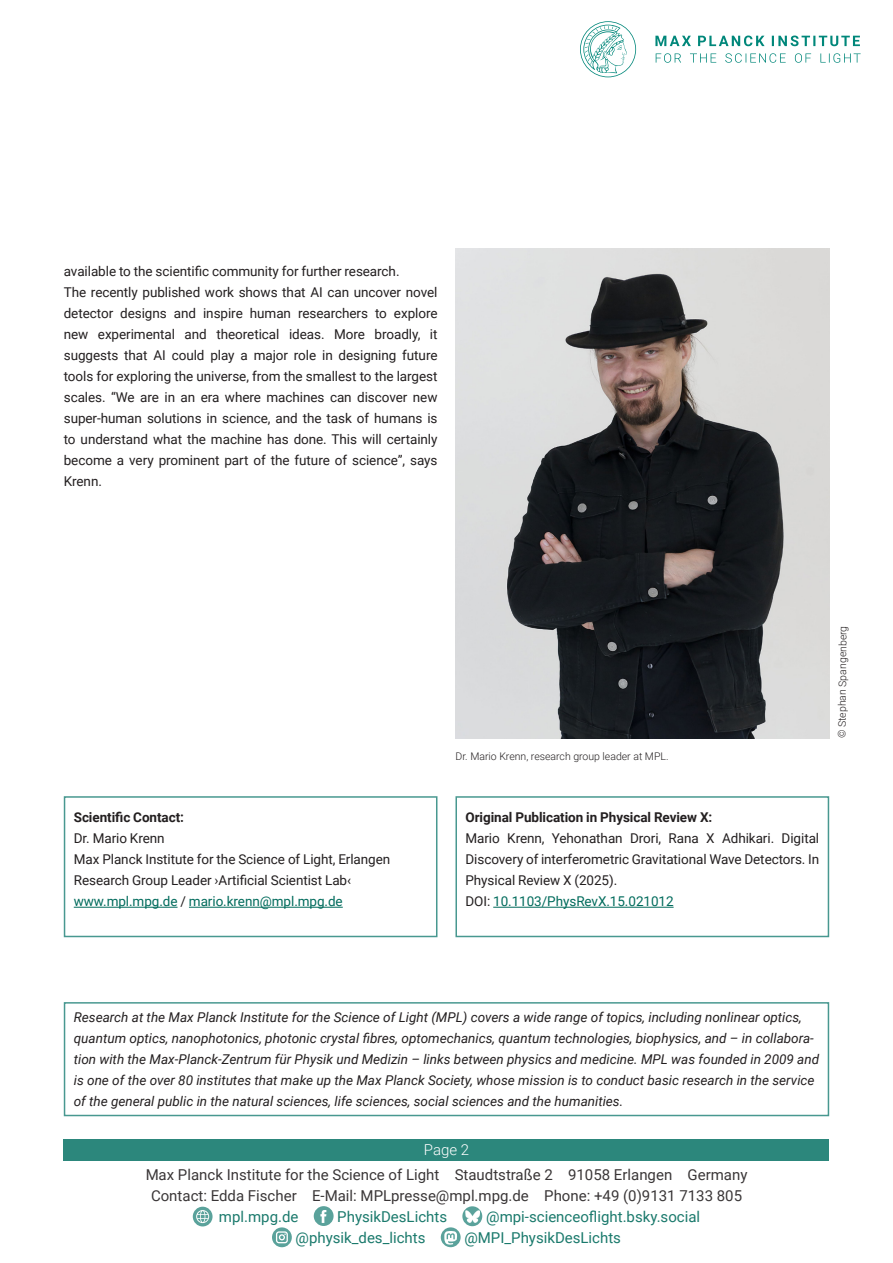
<style>
.page{position:relative;width:893px;height:1263px;background:#fff}
.page>*{position:absolute;margin:0;border:0;box-sizing:border-box;transform-origin:0 0}
.t1{font:15px/21px "Roboto";color:#231f20;text-align:center}
.t2{font:15px "Roboto";color:#006b5c}
.t3{font:300 15px "Roboto";color:#fff}
.Text_PM{font:13.5px/21px "Roboto";letter-spacing:-.005em;color:#231f20;text-align:justify}
.t4{font:italic 13.5px/21px "Roboto";color:#231f20}
.Text_PM-2{font:700 13.5px/21px "Roboto";letter-spacing:-.005em;color:#231f20}
.Text_PM-3{font:13.5px "Roboto";letter-spacing:-.005em;color:#006b5c}
.BU_de{font:300 10.5px "Roboto";color:#231f20}
.s1{font-weight:400}
.s2{color:#231f20}
</style>
<div class="page">
<div style="left:64px;top:1139px;width:765px;height:21px;background:#2c877c"></div>
<svg style="left:193px;top:1207px;width:20px;height:19px"></svg>
<svg style="left:196px;top:1210px;width:13px;height:13px"></svg>
<svg style="left:197px;top:1211px;width:11px;height:11px"></svg>
<svg style="left:314px;top:1206px;width:20px;height:20px"></svg>
<svg style="left:462px;top:1206px;width:20px;height:20px"></svg>
<svg style="left:466px;top:1211px;width:13px;height:12px"></svg>
<svg style="left:272px;top:1227px;width:20px;height:20px"></svg>
<svg style="left:441px;top:1227px;width:20px;height:20px"></svg>
<svg style="left:444px;top:1231px;width:13px;height:14px"></svg>
<svg style="left:580px;top:21px;width:56px;height:56px"></svg>
<svg style="left:656px;top:53px;width:205px;height:10px"></svg>
<svg style="left:655px;top:36px;width:205px;height:10px"></svg>
<div style="left:64px;top:1002px;width:765px;height:114px;border:2px solid #489890"></div>
<img style="left:455px;top:248px;width:374px;height:490px">
<hr style="left:74px;top:907px;width:104px;height:1px;background:#006b5c">
<hr style="left:189px;top:907px;width:154px;height:1px;background:#006b5c">
<div style="left:64px;top:796px;width:373px;height:141px;border:2px solid #489890"></div>
<hr style="left:493px;top:907px;width:181px;height:1px;background:#006b5c">
<div style="left:455px;top:796px;width:374px;height:141px;border:2px solid #489890"></div>
<p class="Text_PM" style="left:64px;top:260px;width:337px">available to the scientific community for further research.</p>
<p class="Text_PM" style="left:64px;top:281px;width:375px">The recently published work shows that AI can uncover novel detector designs and inspire human researchers to explore new experimental and theoretical ideas. More broadly, it suggests that AI could play a major role in designing future tools for exploring the universe, from the smallest to the largest scales. “We are in an era where machines can discover new super-human solutions in science, and the task of humans is to understand what the machine has done. This will certainly become a very prominent part of the future of science”, says Krenn.</p>
<p class="Text_PM-2" style="left:74px;top:806px;width:112px">Scientific Contact:<br><span class="s1">Dr. Mario Krenn</span></p>
<p class="Text_PM" style="left:74px;top:848px;width:318px">Max Planck Institute for the Science of Light, Erlangen</p>
<p class="Text_PM" style="left:74px;top:869px;width:279px">Research Group Leader ›Artificial Scientist Lab‹</p>
<p class="Text_PM-3" style="left:74px;top:892px;width:270px">www.mpl.mpg.de <span class="s2">/</span> mario.krenn@mpl.mpg.de</p>
<p class="BU_de" style="left:455px;top:748px;width:214px">Dr. Mario Krenn, research group leader at MPL.</p>
<p class="BU_de" style="left:834px;top:738px;width:114px;rotate:-89deg">© Stephan Spangenberg</p>
<p class="Text_PM-2" style="left:465px;top:806px;width:248px">Original Publication in Physical Review X:</p>
<p class="Text_PM" style="left:465px;top:827px;width:355px">Mario Krenn, Yehonathan Drori, Rana X Adhikari. Digital Discovery of interferometric Gravitational Wave Detectors. In Physical Review X (2025).</p>
<p class="Text_PM-3" style="left:465px;top:892px;width:210px"><span class="s2">DOI:</span> 10.1103/PhysRevX.15.021012</p>
<p class="t4" style="left:74px;top:1006px;width:747px">Research at the Max Planck Institute for the Science of Light (MPL) covers a wide range of topics, including nonlinear optics, quantum optics, nanophotonics, photonic crystal fibres, optomechanics, quantum technologies, biophysics, and – in collabora&shy;tion with the Max-Planck-Zentrum für Physik und Medizin – links between physics and medicine. MPL was founded in 2009 and is one of the over 80 institutes that make up the Max Planck Society, whose mission is to conduct basic research in the service of the general public in the natural sciences, life sciences, social sciences and the humanities.</p>
<p class="t3" style="left:424px;top:1139px;width:47px">Page 2</p>
<p class="t1" style="left:146px;top:1163px;width:603px">Max Planck Institute for the Science of Light Staudtstraße 2 91058 Erlangen Germany<br>Contact: Edda Fischer E-Mail: MPLpresse@mpl.mpg.de Phone: +49 (0)9131 7133 805</p>
<p class="t2" style="left:219px;top:1206px;width:81px">mpl.mpg.de</p>
<p class="t2" style="left:337px;top:1206px;width:111px">PhysikDesLichts</p>
<p class="t2" style="left:486px;top:1206px;width:215px">@mpi-scienceoflight.bsky.social</p>
<p class="t2" style="left:296px;top:1227px;width:131px">@physik_des_lichts</p>
<p class="t2" style="left:464px;top:1227px;width:158px">@MPI_PhysikDesLichts</p>
</div>
